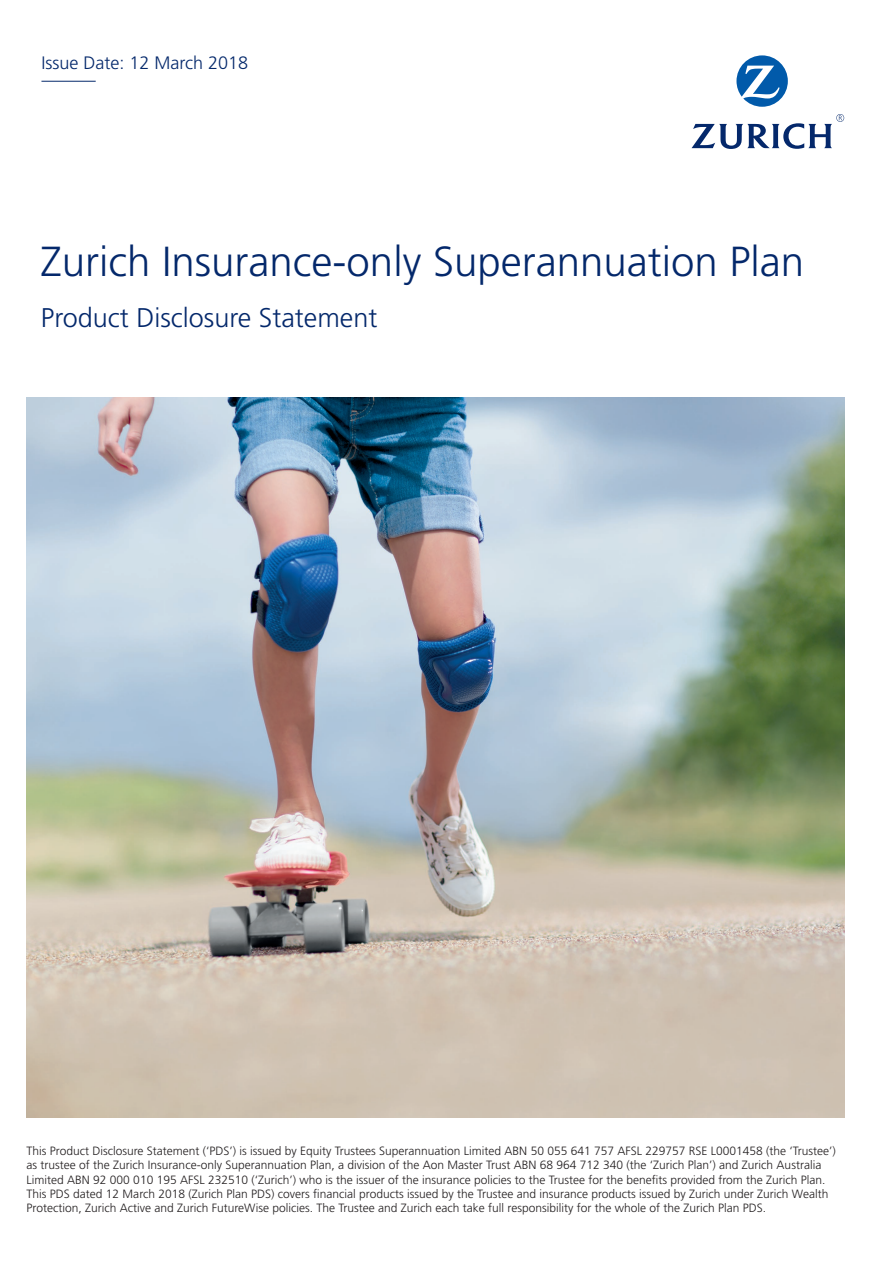
<style>
.page{position:relative;width:872px;height:1263px;background:#fff}
.page>*{position:absolute;margin:0;border:0;box-sizing:border-box;transform-origin:0 0}
.t1{font:300 42px "Frutiger";color:#04286b}
.t2{font:300 27px "Frutiger";color:#04286b}
.t3{font:300 18px "Frutiger";color:#04286b}
.t4{font:300 12px/14.4px "Frutiger";color:#231f20}
</style>
<div class="page">
<img style="left:27px;top:397px;width:817px;height:720px">
<hr style="left:41px;top:81px;width:55px;height:1px;background:#04286b">
<svg style="left:736px;top:55px;width:52px;height:52px"></svg>
<svg style="left:691px;top:114px;width:153px;height:35px"></svg>
<h3 class="t3" style="left:41px;top:53px;width:208px">Issue Date: 12 March 2018</h3>
<h1 class="t1" style="left:41px;top:238px;width:765px">Zurich Insurance-only Superannuation Plan</h1>
<h2 class="t2" style="left:41px;top:302px;width:338px">Product Disclosure Statement</h2>
<p class="t4" style="left:27px;top:1144px;width:810px">This Product Disclosure Statement (‘PDS’) is issued by Equity Trustees Superannuation Limited ABN 50 055 641 757 AFSL 229757 RSE L0001458 (the ‘Trustee’) as trustee of the Zurich Insurance-only Superannuation Plan, a division of the Aon Master Trust ABN 68 964 712 340 (the ‘Zurich Plan’) and Zurich Australia Limited ABN 92 000 010 195 AFSL 232510 (‘Zurich’) who is the issuer of the insurance policies to the Trustee for the benefits provided from the Zurich Plan.<br>This PDS dated 12 March 2018 (Zurich Plan PDS) covers financial products issued by the Trustee and insurance products issued by Zurich under Zurich Wealth Protection, Zurich Active and Zurich FutureWise policies. The Trustee and Zurich each take full responsibility for the whole of the Zurich Plan PDS.</p>
</div>
